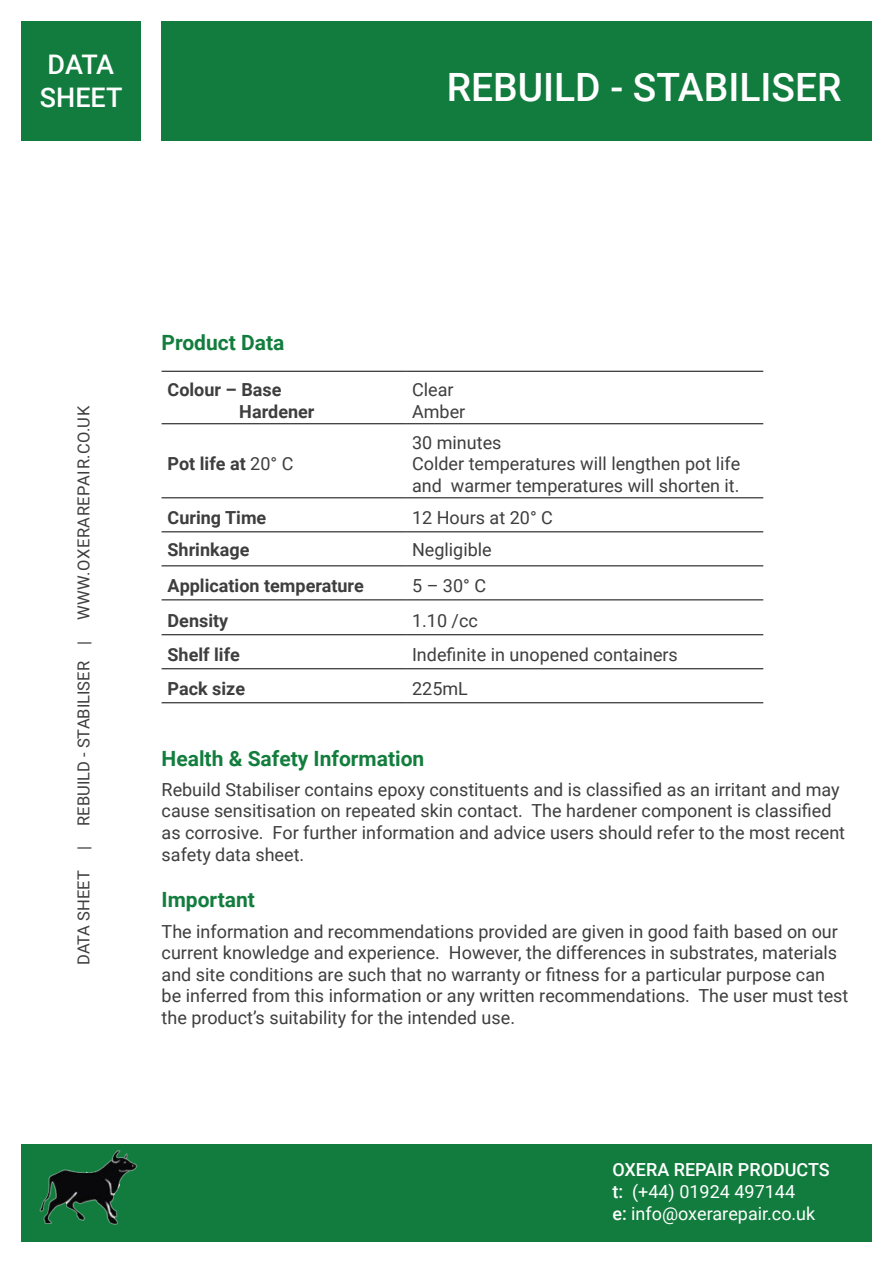
<style>
.page{position:relative;width:893px;height:1263px;background:#fff}
.page>*{position:absolute;margin:0;border:0;box-sizing:border-box;transform-origin:0 0}
.t1{font:500 39px "Roboto";color:#fff}
.t2{font:500 27px/32.4px "Roboto";color:#fff}
.t3{font:700 21px "Roboto";color:#137d3e}
.t4{font:18px/21.6px "Roboto";color:#3e3e3f}
.t5{font:700 18px "Roboto";color:#3e3e3f}
.t6{font:18px "Roboto";color:#fff}
.t7{font:500 18px "Roboto";color:#fff}
.t8{font:16.5px "Roboto";color:#3e3e3f}
.t9{font:16.5px "Roboto";letter-spacing:.035em;color:#3e3e3f}
.s1{font-weight:400}
.s2{font-weight:500}
</style>
<div class="page">
<div style="left:162px;top:21px;width:710px;height:119px;background:#127c3e"></div>
<div style="left:21px;top:21px;width:119px;height:119px;background:#127c3e"></div>
<hr style="left:162px;top:702px;width:244px;height:1px;background:#231f20">
<hr style="left:406px;top:702px;width:357px;height:1px;background:#231f20">
<hr style="left:162px;top:668px;width:244px;height:1px;background:#231f20">
<hr style="left:406px;top:668px;width:357px;height:1px;background:#231f20">
<hr style="left:162px;top:634px;width:244px;height:1px;background:#231f20">
<hr style="left:406px;top:634px;width:357px;height:1px;background:#231f20">
<hr style="left:162px;top:599px;width:244px;height:1px;background:#231f20">
<hr style="left:406px;top:599px;width:357px;height:1px;background:#231f20">
<hr style="left:162px;top:565px;width:244px;height:1px;background:#231f20">
<hr style="left:406px;top:565px;width:357px;height:1px;background:#231f20">
<hr style="left:162px;top:497px;width:244px;height:1px;background:#231f20">
<hr style="left:406px;top:497px;width:357px;height:1px;background:#231f20">
<hr style="left:162px;top:531px;width:244px;height:1px;background:#231f20">
<hr style="left:406px;top:531px;width:357px;height:1px;background:#231f20">
<hr style="left:162px;top:371px;width:244px;height:1px;background:#231f20">
<hr style="left:406px;top:371px;width:357px;height:1px;background:#231f20">
<hr style="left:162px;top:423px;width:244px;height:1px;background:#231f20">
<hr style="left:406px;top:423px;width:357px;height:1px;background:#231f20">
<div style="left:21px;top:1144px;width:851px;height:98px;background:#127c3e"></div>
<img style="left:39px;top:1150px;width:99px;height:75px">
<p class="t2" style="left:40px;top:47px;width:84px">DATA<br>SHEET</p>
<p class="t1" style="left:447px;top:60px;width:396px">REBUILD - STABILISER</p>
<p class="t9" style="left:72px;top:620px;width:216px;rotate:-90deg">WWW.OXERAREPAIR.CO.UK</p>
<p class="t8" style="left:72px;top:965px;width:326px;rotate:-90deg">DATA SHEET | REBUILD - STABILISER |</p>
<p class="t3" style="left:162px;top:328px;width:124px">Product Data</p>
<p class="t5" style="left:168px;top:377px;width:115px">Colour – Base</p>
<p class="t5" style="left:239px;top:399px;width:77px">Hardener</p>
<p class="t5" style="left:168px;top:451px;width:127px">Pot life at <span class="s1">20° C</span></p>
<p class="t4" style="left:412px;top:378px;width:43px">Clear</p>
<p class="t4" style="left:412px;top:400px;width:55px">Amber</p>
<p class="t4" style="left:412px;top:431px;width:91px">30 minutes</p>
<p class="t4" style="left:412px;top:452px;width:330px">Colder temperatures will lengthen pot life and warmer temperatures will shorten it.</p>
<p class="t5" style="left:168px;top:505px;width:100px">Curing Time</p>
<p class="t4" style="left:412px;top:506px;width:142px">12 Hours at 20° C</p>
<p class="t5" style="left:168px;top:537px;width:83px">Shrinkage</p>
<p class="t4" style="left:412px;top:538px;width:81px">Negligible</p>
<p class="t5" style="left:168px;top:573px;width:198px">Application temperature</p>
<p class="t4" style="left:412px;top:574px;width:75px">5 – 30° C</p>
<p class="t5" style="left:168px;top:608px;width:62px">Density</p>
<p class="t4" style="left:412px;top:609px;width:67px">1.10 /cc</p>
<p class="t5" style="left:168px;top:642px;width:74px">Shelf life</p>
<p class="t4" style="left:412px;top:643px;width:267px">Indefinite in unopened containers</p>
<p class="t5" style="left:168px;top:676px;width:79px">Pack size</p>
<p class="t4" style="left:412px;top:677px;width:57px">225mL</p>
<p class="t3" style="left:162px;top:743px;width:264px">Health &amp; Safety Information</p>
<p class="t4" style="left:162px;top:778px;width:685px">Rebuild Stabiliser contains epoxy constituents and is classified as an irritant and may cause sensitisation on repeated skin contact. The hardener component is classified as corrosive. For further information and advice users should refer to the most recent safety data sheet.</p>
<p class="t3" style="left:162px;top:885px;width:95px">Important</p>
<p class="t4" style="left:162px;top:920px;width:688px">The information and recommendations provided are given in good faith based on our current knowledge and experience. However, the differences in substrates, materials and site conditions are such that no warranty or fitness for a particular purpose can be inferred from this information or any written recommendations. The user must test the product’s suitability for the intended use.</p>
<p class="t7" style="left:612px;top:1157px;width:219px">OXERA REPAIR PRODUCTS</p>
<p class="t6" style="left:612px;top:1179px;width:184px"><span class="s2">t:</span> (+44) 01924 497144</p>
<p class="t6" style="left:612px;top:1201px;width:205px"><span class="s2">e:</span> info@oxerarepair.co.uk</p>
</div>
